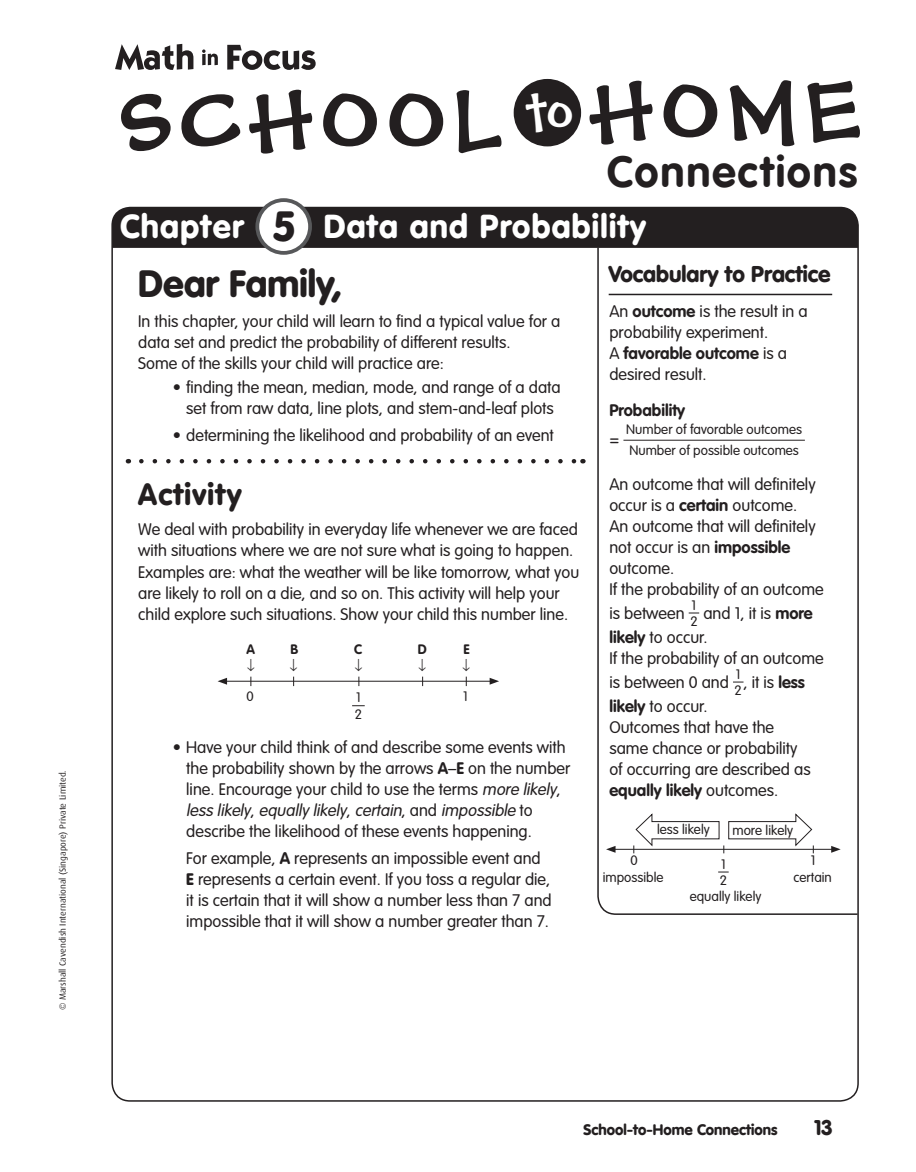
<style>
.page{position:relative;width:916px;height:1172px;background:#fff}
.page>*{position:absolute;margin:0;border:0;box-sizing:border-box;transform-origin:0 0}
.t1{font:84px "FM Black Cherry Moon BT";letter-spacing:.08em;color:#231f20}
.t2{font:700 43.5px "S Math VAG Rounded";letter-spacing:.04em;color:#231f20}
.t3{font:900 37.5px "VAG Rounded Std";color:#231f20}
.t4{font:900 32.7px "VAG Rounded Std";letter-spacing:.04em;color:#fff}
.t5{font:900 30px "VAG Rounded Std";letter-spacing:.04em;color:#231f20}
.t6{font:900 22.5px "VAG Rounded Std";color:#231f20}
.t7{font:900 21px "VAG Rounded Std";color:#231f20}
.t8{font:300 16.5px/21px "VAG Rounded Std";color:#231f20}
.t9{font:700 16.5px "VAG Rounded Std";color:#231f20}
.t10{font:900 15px "VAG Rounded Std";color:#231f20}
.t11{font:300 13.5px/16.5px "VAG Rounded Std";color:#231f20}
.t12{font:700 13.5px "VAG Rounded Std";color:#231f20}
.t13{font:9px "Dax";color:#231f20}
.s1{font-size:41.55px;color:#231f20}
.s2{font-weight:700}
.s3{font-style:italic}
.s4{font-weight:900}
</style>
<div class="page">
<svg style="left:115px;top:44px;width:201px;height:26px"></svg>
<div style="left:112px;top:207px;width:746px;height:41px;background:#231f20"></div>
<div style="left:514px;top:79px;width:67px;height:67px;background:#231f20;border-radius:50%"></div>
<svg style="left:141px;top:459px;width:435px;height:4px"></svg>
<svg style="left:597px;top:246px;width:262px;height:669px"></svg>
<hr style="left:623px;top:439px;width:182px;height:1px;background:#231f20">
<hr style="left:609px;top:293px;width:223px;height:2px;background:#231f20">
<hr style="left:225px;top:680px;width:267px;height:1px;background:#231f20">
<svg style="left:218px;top:677px;width:9px;height:7px"></svg>
<svg style="left:490px;top:678px;width:9px;height:6px"></svg>
<svg style="left:352px;top:705px;width:13px;height:1px"></svg>
<hr style="left:613px;top:848px;width:221px;height:1px;background:#231f20">
<svg style="left:606px;top:845px;width:10px;height:7px"></svg>
<svg style="left:831px;top:845px;width:10px;height:7px"></svg>
<svg style="left:633px;top:812px;width:181px;height:41px"></svg>
<div style="left:257px;top:200px;width:53px;height:53px;background:#fff;border-radius:50%"></div>
<div style="left:255px;top:198px;width:57px;height:57px;border:4px solid #57585a;border-radius:50%"></div>
<svg style="left:247px;top:676px;width:8px;height:10px"></svg>
<svg style="left:290px;top:676px;width:7px;height:10px"></svg>
<svg style="left:355px;top:676px;width:7px;height:10px"></svg>
<svg style="left:419px;top:676px;width:7px;height:10px"></svg>
<svg style="left:463px;top:676px;width:7px;height:10px"></svg>
<p class="t13" style="left:58px;top:1009px;width:241px;rotate:-90deg">© Marshall Cavendish International (Singapore) Private Limited.</p>
<h1 class="t1" style="left:117px;top:68px;width:742px">School <sup>to</sup> Home</h1>
<h2 class="t2" style="left:607px;top:146px;width:252px">Connections</h2>
<h3 class="t4" style="left:120px;top:207px;width:528px">Chapter <span class="s1">5</span> Data and Probability</h3>
<h3 class="t3" style="left:138px;top:261px;width:206px">Dear Family,</h3>
<p class="t8" style="left:138px;top:311px;width:424px">In this chapter, your child will learn to find a typical value for a data set and predict the probability of different results.<br>Some of the skills your child will practice are:</p>
<p class="t8" style="left:173px;top:377px;width:389px;text-align:center">• finding the mean, median, mode, and range of a data set from raw data, line plots, and stem-and-leaf plots</p>
<p class="t8" style="left:173px;top:425px;width:383px">• determining the likelihood and probability of an event</p>
<h3 class="t5" style="left:138px;top:476px;width:105px">Activity</h3>
<p class="t8" style="left:138px;top:519px;width:442px">We deal with probability in everyday life whenever we are faced with situations where we are not sure what is going to happen.<br>Examples are: what the weather will be like tomorrow, what you are likely to roll on a die, and so on. This activity will help your child explore such situations. Show your child this number line.</p>
<p class="t12" style="left:246px;top:641px;width:10px">A</p>
<p class="t12" style="left:290px;top:641px;width:9px">B</p>
<p class="t12" style="left:354px;top:641px;width:10px">C</p>
<p class="t12" style="left:418px;top:641px;width:11px">D</p>
<p class="t12" style="left:463px;top:641px;width:8px">E</p>
<p class="t11" style="left:355px;top:689px;width:9px">1<br>2</p>
<p class="t11" style="left:246px;top:687px;width:9px">0</p>
<p class="t11" style="left:463px;top:687px;width:6px">1</p>
<p class="t8" style="left:186px;top:737px;width:386px;text-indent:-13px">• Have your child think of and describe some events with the probability shown by the arrows <span class="s2">A</span>–<span class="s2">E</span> on the number line. Encourage your child to use the terms <span class="s3">more likely</span>, <span class="s3">less likely</span>, <span class="s3">equally likely</span>, <span class="s3">certain</span>, a n d <span class="s3">impossible</span> t o describe the likelihood of these events happening.</p>
<p class="t8" style="left:186px;top:848px;width:367px">For example, <span class="s2">A</span> represents an impossible event and <span class="s4">E</span> represents a certain event. If you toss a regular die, it is certain that it will show a number less than 7 and impossible that it will show a number greater than 7.</p>
<h3 class="t6" style="left:609px;top:260px;width:224px">Vocabulary to Practice</h3>
<p class="t8" style="left:609px;top:301px;width:200px">An <span class="s2">outcome</span> is the result in a probability experiment.<br>A <span class="s2">favorable outcome</span> is a desired result.</p>
<p class="t9" style="left:609px;top:400px;width:77px">Probability</p>
<p class="t8" style="left:609px;top:429px;width:11px">=</p>
<p class="t11" style="left:626px;top:419px;width:177px;line-height:20.7px">Number of favorable outcomes<br>Number of possible outcomes</p>
<p class="t8" style="left:609px;top:474px;width:216px">An outcome that will definitely occur is a <span class="s2">certain</span> outcome.<br>An outcome that will definitely not occur is an <span class="s2">impossible </span>outcome.<br>If the probability of an outcome</p>
<p class="t8" style="left:609px;top:603px;width:205px">is between <sub>2</sub> and 1, it is <span class="s2">more</span></p>
<p class="t11" style="left:692px;top:597px;width:6px">1</p>
<p class="t8" style="left:609px;top:627px;width:216px"><span class="s2">likely</span> to occur.<br>If the probability of an outcome</p>
<p class="t8" style="left:609px;top:672px;width:197px">is between 0 and <sub>2</sub>, it is <span class="s2">less</span></p>
<p class="t11" style="left:736px;top:666px;width:6px">1</p>
<p class="t8" style="left:609px;top:696px;width:203px"><span class="s2">likely</span> to occur.<br>Outcomes that have the same chance or probability of occurring are described as <span class="s2">equally likely</span> outcomes.</p>
<p class="t11" style="left:657px;top:821px;width:54px">less likely</p>
<p class="t11" style="left:732px;top:821px;width:62px">more likely</p>
<p class="t11" style="left:630px;top:852px;width:9px">0</p>
<p class="t11" style="left:794px;top:852px;width:40px;text-align:center">1 certain</p>
<p class="t11" style="left:690px;top:888px;width:73px">equally likely</p>
<p class="t11" style="left:720px;top:855px;width:9px">1<br>2</p>
<p class="t11" style="left:603px;top:869px;width:62px">impossible</p>
<p class="t10" style="left:583px;top:1119px;width:196px">School-to-Home Connections</p>
<p class="t7" style="left:815px;top:1114px;width:19px">13</p>
</div>
